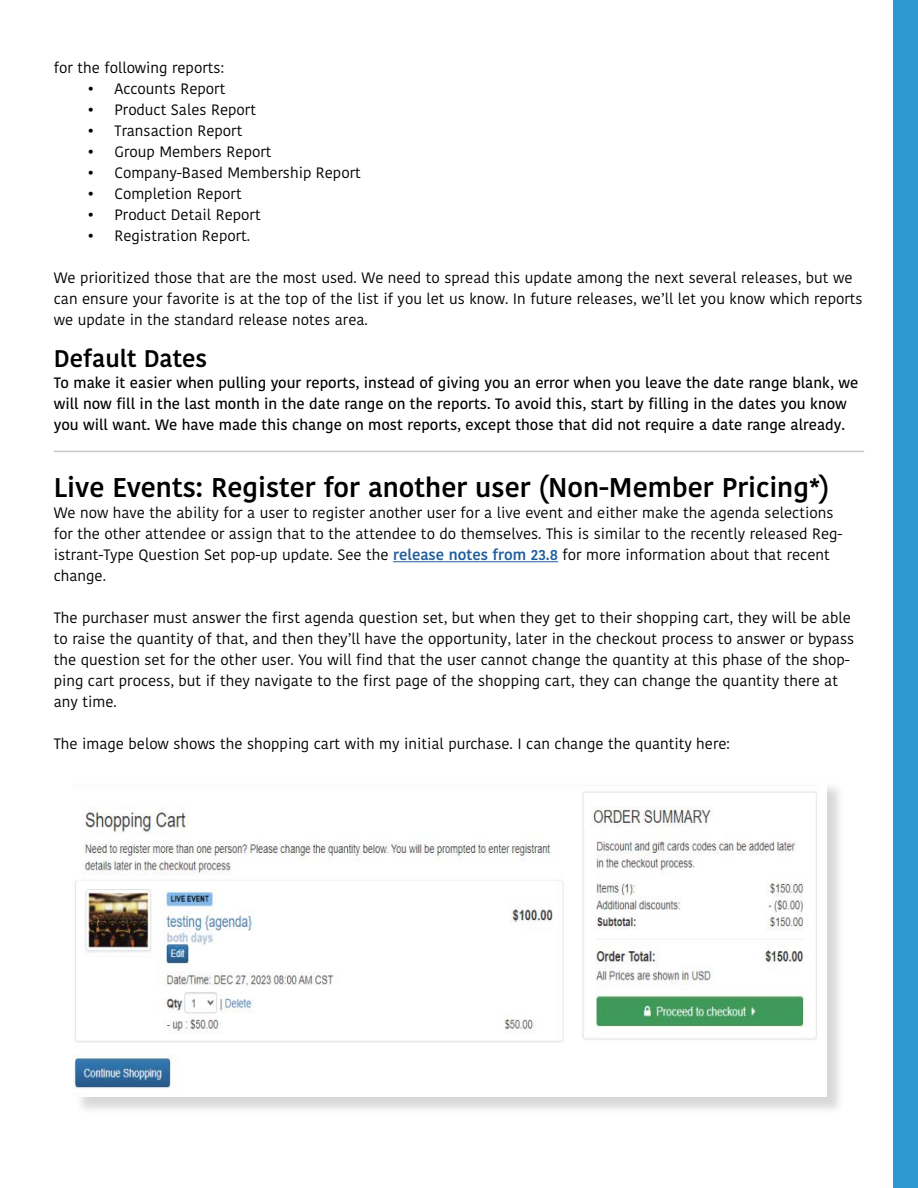
<style>
.page{position:relative;width:918px;height:1188px;background:#fff}
.page>*{position:absolute;margin:0;border:0;box-sizing:border-box;transform-origin:0 0}
.t1{font:600 27px "Kohinoor Telugu";color:#000}
.t2{font:600 24px "Kohinoor Telugu";color:#000}
.t3{font:15px/21px "Kohinoor Telugu";color:#000}
.t4{font:500 15px/21px "Kohinoor Telugu";color:#000}
.s1{font-weight:600;color:#215e9e}
</style>
<div class="page">
<div style="left:893px;top:0;width:25px;height:1187px;background:#2e99d0"></div>
<hr style="left:393px;top:561px;width:165px;height:1px;background:#215e9e">
<hr style="left:54px;top:451px;width:810px;height:1px;background:#000">
<div style="left:74px;top:781px;width:771px;height:335px;background:#000;opacity:.16"></div>
<img style="left:73px;top:781px;width:753px;height:315px">
<p class="t3" style="left:54px;top:57px;width:172px">for the following reports:</p>
<p class="t3" style="left:88px;top:78px;width:139px">• Accounts Report</p>
<p class="t3" style="left:88px;top:99px;width:170px">• Product Sales Report</p>
<p class="t3" style="left:88px;top:120px;width:156px">• Transaction Report</p>
<p class="t3" style="left:88px;top:141px;width:186px">• Group Members Report</p>
<p class="t3" style="left:88px;top:162px;width:275px">• Company-Based Membership Report</p>
<p class="t3" style="left:88px;top:183px;width:156px">• Completion Report</p>
<p class="t3" style="left:88px;top:204px;width:175px">• Product Detail Report</p>
<p class="t3" style="left:88px;top:225px;width:164px">• Registration Report.</p>
<p class="t3" style="left:54px;top:267px;width:810px">We prioritized those that are the most used. We need to spread this update among the next several releases, but we can ensure your favorite is at the top of the list if you let us know. In future releases, we’ll let you know which reports we update in the standard release notes area.</p>
<h2 class="t2" style="left:54px;top:344px;width:155px">Default Dates</h2>
<p class="t4" style="left:54px;top:372px;width:806px">To make it easier when pulling your reports, instead of giving you an error when you leave the date range blank, we will now fill in the last month in the date range on the reports. To avoid this, start by filling in the dates you know you will want. We have made this change on most reports, except those that did not require a date range already.</p>
<h1 class="t1" style="left:54px;top:472px;width:777px">Live Events: Register for another user (Non-Member Pricing*)</h1>
<p class="t3" style="left:54px;top:503px;width:790px">We now have the ability for a user to register another user for a live event and either make the agenda selections for the other attendee or assign that to the attendee to do themselves. This is similar to the recently released Reg&shy;istrant-Type Question Set pop-up update. See the <span class="s1">release notes from 23.8</span> for more information about that recent change.</p>
<p class="t3" style="left:54px;top:608px;width:802px">The purchaser must answer the first agenda question set, but when they get to their shopping cart, they will be able to raise the quantity of that, and then they’ll have the opportunity, later in the checkout process to answer or bypass the question set for the other user. You will find that the user cannot change the quantity at this phase of the shop&shy;ping cart process, but if they navigate to the first page of the shopping cart, they can change the quantity there at any time.</p>
<p class="t3" style="left:54px;top:734px;width:678px">The image below shows the shopping cart with my initial purchase. I can change the quantity here:</p>
</div>
